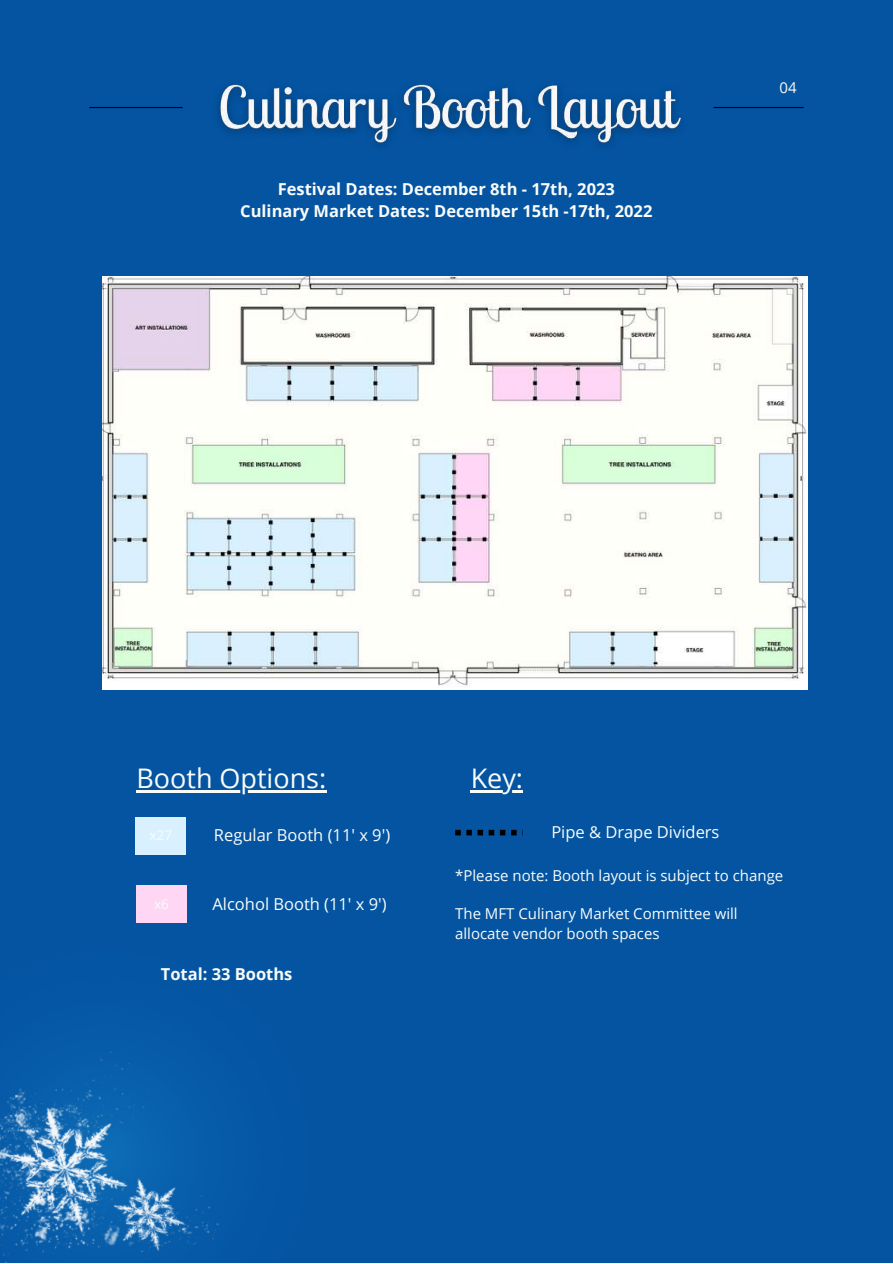
<style>
.page{position:relative;width:893px;height:1264px;background:#fff}
.page>*{position:absolute;margin:0;border:0;box-sizing:border-box;transform-origin:0 0}
.t1{font:27px "Open Sans";color:#f9fcf9}
.t2{font:700 16.5px/21.3px "Open Sans";color:#f9fcf9;text-align:center}
.t3{font:16.5px "Open Sans";color:#f9fcf9}
.t4{font:15px/20.2px "Open Sans";color:#f9fcf9}
.t5{font:13.5px "Open Sans";color:#f9fcf9}
</style>
<div class="page">
<div style="left:0;top:0;width:892px;height:1262px;background:#0454a2"></div>
<svg style="left:470px;top:829px;width:47px;height:6px"></svg>
<hr style="left:89px;top:107px;width:94px;height:1px;background:#000">
<hr style="left:713px;top:107px;width:90px;height:1px;background:#000">
<img style="left:102px;top:277px;width:705px;height:412px">
<hr style="left:136px;top:790px;width:190px;height:2px;background:#f9fcf9">
<hr style="left:470px;top:790px;width:53px;height:2px;background:#f9fcf9">
<img style="left:217px;top:84px;width:465px;height:63px">
<img style="left:135px;top:817px;width:335px;height:106px">
<img style="left:0;top:1051px;width:220px;height:205px">
<p class="t2" style="left:240px;top:178px;width:413px">Festival Dates: December 8th - 17th, 2023<br>Culinary Market Dates: December 15th -17th, 2022</p>
<p class="t4" style="left:779px;top:77px;width:19px">04</p>
<h1 class="t1" style="left:136px;top:759px;width:191px">Booth Options:</h1>
<h1 class="t1" style="left:470px;top:759px;width:54px">Key:</h1>
<p class="t3" style="left:214px;top:823px;width:178px">Regular Booth (11' x 9')</p>
<p class="t3" style="left:551px;top:820px;width:170px">Pipe &amp; Drape Dividers</p>
<p class="t4" style="left:455px;top:865px;width:329px">*Please note: Booth layout is subject to change</p>
<p class="t4" style="left:455px;top:903px;width:284px">The MFT Culinary Market Committee will allocate vendor booth spaces</p>
<p class="t5" style="left:149px;top:826px;width:24px">x27</p>
<p class="t3" style="left:212px;top:892px;width:176px">Alcohol Booth (11' x 9')</p>
<p class="t5" style="left:154px;top:894px;width:16px">x6</p>
<p class="t2" style="left:161px;top:962px;width:133px">Total: 33 Booths</p>
</div>
